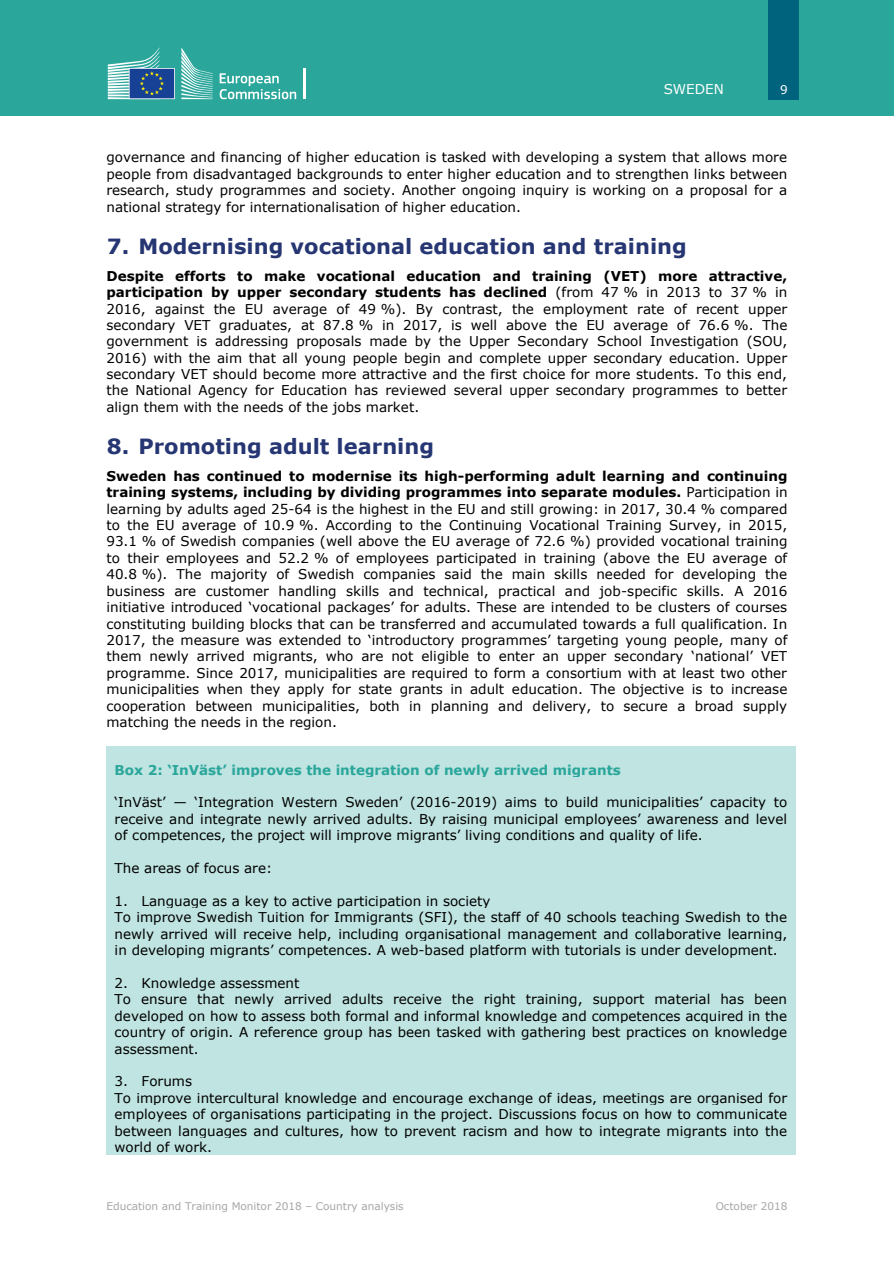
<style>
.page{position:relative;width:894px;height:1263px;background:#fff}
.page>*{position:absolute;margin:0;border:0;box-sizing:border-box;transform-origin:0 0}
.t1{font:700 21px "Verdana";color:#263673}
.t2{font:13.5px/16.4px "Verdana";color:#000;text-align:justify}
.t3{font:700 13.5px "Verdana";color:#2aa69b}
.t4{font:13.5px "Verdana";color:#fff}
.t5{font:12px "Verdana";color:#fff}
.t6{font:10.5px "Verdana";color:#a6a6a6}
.s1{font-weight:700}
</style>
<div class="page">
<div style="left:0;top:0;width:893px;height:116px;background:#2aa69b"></div>
<div style="left:767px;top:0;width:31px;height:99px;background:#00637e"></div>
<svg style="left:219px;top:73px;width:77px;height:26px"></svg>
<hr style="left:303px;top:68px;width:2px;height:31px;background:#fff">
<svg style="left:181px;top:47px;width:32px;height:52px"></svg>
<svg style="left:108px;top:47px;width:67px;height:52px"></svg>
<div style="left:106px;top:746px;width:689px;height:15px;background:#bfe4e1"></div>
<div style="left:106px;top:761px;width:689px;height:16px;background:#bfe4e1"></div>
<div style="left:106px;top:777px;width:689px;height:17px;background:#bfe4e1"></div>
<div style="left:106px;top:794px;width:689px;height:361px;background:#bfe4e1"></div>
<p class="t4" style="left:663px;top:81px;width:62px">SWEDEN</p>
<p class="t5" style="left:779px;top:82px;width:9px">9</p>
<p class="t2" style="left:106px;top:149px;width:682px">governance and financing of higher education is tasked with developing a system that allows more people from disadvantaged backgrounds to enter higher education and to strengthen links between research, study programmes and society. Another ongoing inquiry is working on a proposal for a national strategy for internationalisation of higher education.</p>
<h1 class="t1" style="left:107px;top:233px;width:581px">7. Modernising vocational education and training</h1>
<p class="t2" style="left:106px;top:267px;width:682px"><span class="s1">Despite efforts to make vocational education and training (VET) more attractive, participation by upper secondary students has declined</span> (from 47 % in 2013 to 37 % in 2016, against the EU average of 49 %). By contrast, the employment rate of recent upper secondary VET graduates, at 87.8 % in 2017, is well above the EU average of 76.6 %. The government is addressing proposals made by the Upper Secondary School Investigation (SOU, 2016) with the aim that all young people begin and complete upper secondary education. Upper secondary VET should become more attractive and the first choice for more students. To this end, the National Agency for Education has reviewed several upper secondary programmes to better align them with the needs of the jobs market.</p>
<h1 class="t1" style="left:107px;top:433px;width:328px">8. Promoting adult learning</h1>
<p class="t2" style="left:106px;top:467px;width:682px"><span class="s1">Sweden has continued to modernise its high-performing adult learning and continuing training systems, including by dividing programmes into separate modules.</span> Participation in learning by adults aged 25-64 is the highest in the EU and still growing: in 2017, 30.4 % compared to the EU average of 10.9 %. According to the Continuing Vocational Training Survey, in 2015, 93.1 % of Swedish companies (well above the EU average of 72.6 %) provided vocational training to their employees and 52.2 % of employees participated in training (above the EU average of 40.8 %). The majority of Swedish companies said the main skills needed for developing the business are customer handling skills and technical, practical and job-specific skills. A 2016 initiative introduced ‘vocational packages’ for adults. These are intended to be clusters of courses constituting building blocks that can be transferred and accumulated towards a full qualification. In 2017, the measure was extended to ‘introductory programmes’ targeting young people, many of them newly arrived migrants, who are not eligible to enter an upper secondary ‘national’ VET programme. Since 2017, municipalities are required to form a consortium with at least two other municipalities when they apply for state grants in adult education. The objective is to increase cooperation between municipalities, both in planning and delivery, to secure a broad supply matching the needs in the region.</p>
<p class="t3" style="left:114px;top:761px;width:507px">Box 2: ‘InVäst’ improves the integration of newly arrived migrants</p>
<p class="t2" style="left:114px;top:794px;width:674px">‘InVäst’ — ‘Integration Western Sweden’ (2016-2019) aims to build municipalities’ capacity to receive and integrate newly arrived adults. By raising municipal employees’ awareness and level of competences, the project will improve migrants’ living conditions and quality of life.</p>
<p class="t2" style="left:114px;top:859px;width:159px">The areas of focus are:</p>
<p class="t2" style="left:114px;top:892px;width:377px">1. Language as a key to active participation in society</p>
<p class="t2" style="left:114px;top:909px;width:674px">To improve Swedish Tuition for Immigrants (SFI), the staff of 40 schools teaching Swedish to the newly arrived will receive help, including organisational management and collaborative learning, in developing migrants’ competences. A web-based platform with tutorials is under development.</p>
<p class="t2" style="left:114px;top:974px;width:186px">2. Knowledge assessment</p>
<p class="t2" style="left:114px;top:991px;width:673px">To ensure that newly arrived adults receive the right training, support material has been developed on how to assess both formal and informal knowledge and competences acquired in the country of origin. A reference group has been tasked with gathering best practices on knowledge assessment.</p>
<p class="t2" style="left:114px;top:1073px;width:79px">3. Forums</p>
<p class="t2" style="left:114px;top:1089px;width:673px">To improve intercultural knowledge and encourage exchange of ideas, meetings are organised for employees of organisations participating in the project. Discussions focus on how to communicate between languages and cultures, how to prevent racism and how to integrate migrants into the world of work.</p>
<p class="t6" style="left:106px;top:1200px;width:299px">Education and Training Monitor 2018 – Country analysis</p>
<p class="t6" style="left:715px;top:1200px;width:73px">October 2018</p>
</div>
